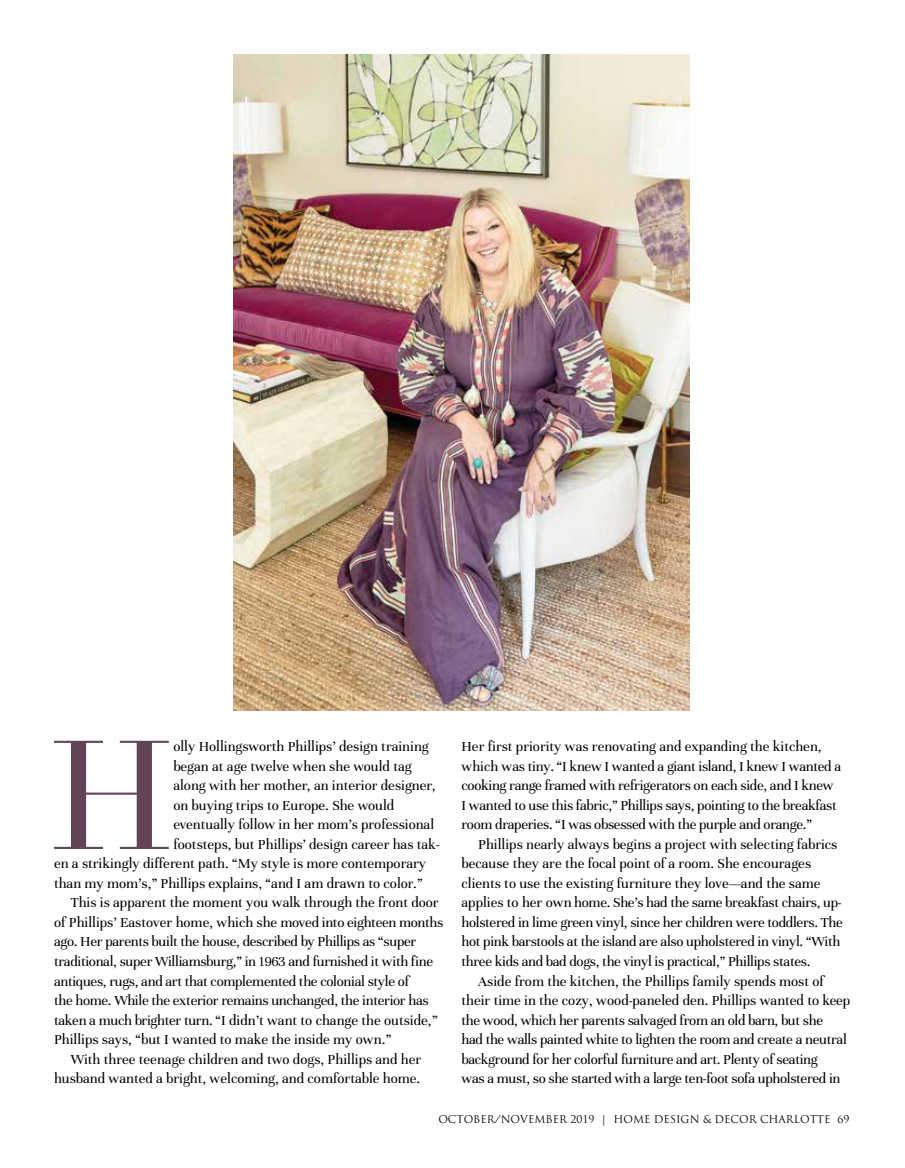
<style>
.page{position:relative;width:905px;height:1168px;background:#fff}
.page>*{position:absolute;margin:0;border:0;box-sizing:border-box;transform-origin:0 0}
.t1{font:151.95px "Didot";color:#624459}
.t2{font:15px/19.5px "Unna";letter-spacing:-.02em;color:#000}
.t3{font:15px "Unna";color:#000}
.t4{font:10.5px "Trajan Pro";color:#000}
</style>
<div class="page">
<img style="left:233px;top:54px;width:456px;height:656px">
<h1 class="t1" style="left:49px;top:705px;width:125px">H</h1>
<p class="t3" style="left:173px;top:738px;width:257px">olly Hollingsworth Phillips’ design training</p>
<p class="t3" style="left:173px;top:758px;width:240px">began at age twelve when she would tag</p>
<p class="t3" style="left:173px;top:777px;width:263px">along with her mother, an interior designer,</p>
<p class="t3" style="left:173px;top:797px;width:222px">on buying trips to Europe. She would</p>
<p class="t3" style="left:173px;top:816px;width:262px">eventually follow in her mom’s professional</p>
<p class="t3" style="left:173px;top:836px;width:268px">footsteps, but Phillips’ design career has tak-</p>
<p class="t3" style="left:54px;top:855px;width:373px">en a strikingly different path. “My style is more contemporary</p>
<p class="t3" style="left:54px;top:875px;width:370px">than my mom’s,” Phillips explains, “and I am drawn to color.”</p>
<p class="t3" style="left:71px;top:894px;width:369px">This is apparent the moment you walk through the front door</p>
<p class="t3" style="left:54px;top:914px;width:391px">of Phillips’ Eastover home, which she moved into eighteen months</p>
<p class="t2" style="left:54px;top:932px;width:364px">ago. Her parents built the house, described by Phillips as “super</p>
<p class="t2" style="left:54px;top:951px;width:381px">traditional, super Williamsburg,” in 1963 and furnished it with fine</p>
<p class="t2" style="left:54px;top:971px;width:356px">antiques, rugs, and art that complemented the colonial style of</p>
<p class="t2" style="left:54px;top:990px;width:376px">the home. While the exterior remains unchanged, the interior has</p>
<p class="t3" style="left:54px;top:1011px;width:385px">taken a much brighter turn. “I didn’t want to change the outside,”</p>
<p class="t3" style="left:54px;top:1031px;width:339px">Phillips says, “but I wanted to make the inside my own.”</p>
<p class="t3" style="left:71px;top:1050px;width:352px">With three teenage children and two dogs, Phillips and her</p>
<p class="t3" style="left:54px;top:1070px;width:368px">husband wanted a bright, welcoming, and comfortable home.</p>
<p class="t2" style="left:461px;top:737px;width:381px">Her first priority was renovating and expanding the kitchen, which was tiny. “I knew I wanted a giant island, I knew I wanted a cooking range framed with refrigerators on each side, and I knew I wanted to use this fabric,” Phillips says, pointing to the breakfast room draperies. “I was obsessed with the purple and orange.”</p>
<p class="t2" style="left:461px;top:834px;width:383px;text-indent:17px">Phillips nearly always begins a project with selecting fabrics because they are the focal point of a room. She encourages clients to use the existing furniture they love—and the same applies to her own home. She’s had the same breakfast chairs, up&shy;holstered in lime green vinyl, since her children were toddlers. The hot pink barstools at the island are also upholstered in vinyl. “With three kids and bad dogs, the vinyl is practical,” Phillips states.</p>
<p class="t2" style="left:461px;top:971px;width:390px;text-indent:17px">Aside from the kitchen, the Phillips family spends most of their time in the cozy, wood-paneled den. Phillips wanted to keep the wood, which her parents salvaged from an old barn, but she<br>had the walls painted white to lighten the room and create a neutral background for her colorful furniture and art. Plenty of seating<br>was a must, so she started with a large ten-foot sofa upholstered in</p>
<p class="t4" style="left:438px;top:1113px;width:412px">OCTOBER/NOVEMBER 2019 | HOME DESIGN &amp; DECOR CHARLOTTE 69</p>
</div>
